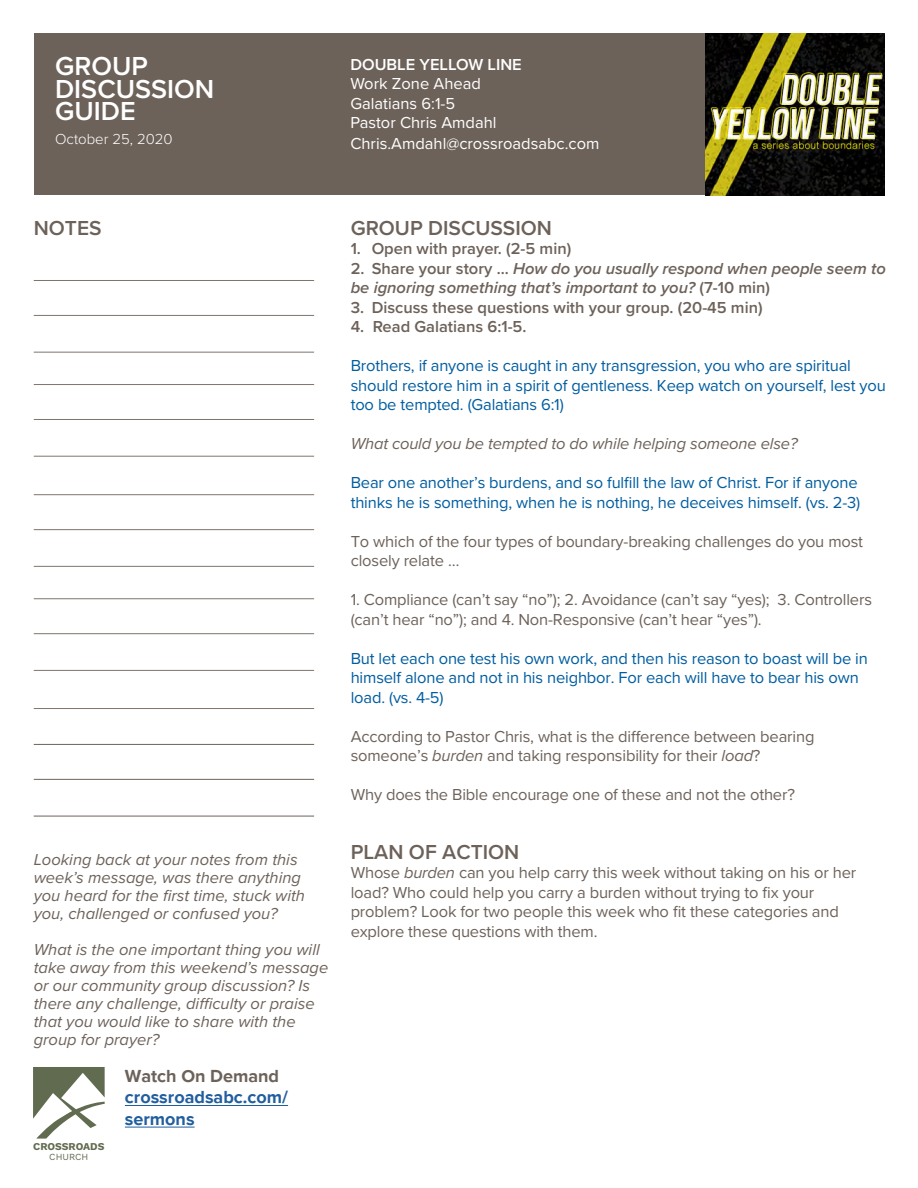
<style>
.page{position:relative;width:918px;height:1188px;background:#fff}
.page>*{position:absolute;margin:0;border:0;box-sizing:border-box;transform-origin:0 0}
.t1{font:600 27px/22.5px "Proxima Nova";color:#fff}
.t2{font:600 21px "Proxima Nova";color:#6d625a}
.t3{font:700 18px/21.6px "Proxima Nova";color:#215e9e}
.t4{font:700 18px "Proxima Nova";color:#6d625a}
.t5{font:16.5px/19.5px "Proxima Nova";letter-spacing:-.01em;color:#6d625a}
.t6{font:16.5px/19.5px "Proxima Nova";letter-spacing:-.01em;color:#005da0}
.t7{font:italic 16.5px/18px "Proxima Nova";color:#6d625a}
.t8{font:italic 600 16.5px/19.5px "Proxima Nova";color:#6d625a}
.t9{font:600 16.5px "Proxima Nova";color:#6d625a}
.t10{font:16.5px/19.5px "Proxima Nova";color:#fff}
.t11{font:600 16.5px "Proxima Nova";color:#fff}
.t12{font:300 15px "Proxima Nova";color:#fff}
.t13{font:700 10.5px "Work Sans";letter-spacing:-.005em;color:#616b50}
.t14{font:9.3px "Work Sans";color:#616b50}
.s1{font-style:normal}
.s2{font-style:italic}
</style>
<div class="page">
<div style="left:34px;top:34px;width:681px;height:161px;background:#6d625a"></div>
<img style="left:706px;top:34px;width:178px;height:161px">
<hr style="left:125px;top:1105px;width:163px;height:1px;background:#215e9e">
<hr style="left:125px;top:1127px;width:70px;height:1px;background:#215e9e">
<hr style="left:34px;top:280px;width:280px;height:1px;background:#6d625a">
<hr style="left:34px;top:315px;width:280px;height:1px;background:#6d625a">
<hr style="left:34px;top:352px;width:280px;height:1px;background:#6d625a">
<hr style="left:34px;top:384px;width:280px;height:1px;background:#6d625a">
<hr style="left:34px;top:419px;width:280px;height:1px;background:#6d625a">
<hr style="left:34px;top:456px;width:280px;height:1px;background:#6d625a">
<hr style="left:34px;top:494px;width:280px;height:1px;background:#6d625a">
<hr style="left:34px;top:529px;width:280px;height:1px;background:#6d625a">
<hr style="left:34px;top:566px;width:280px;height:1px;background:#6d625a">
<hr style="left:34px;top:598px;width:280px;height:1px;background:#6d625a">
<hr style="left:34px;top:633px;width:280px;height:1px;background:#6d625a">
<hr style="left:34px;top:670px;width:280px;height:1px;background:#6d625a">
<hr style="left:34px;top:708px;width:280px;height:1px;background:#6d625a">
<hr style="left:34px;top:744px;width:280px;height:1px;background:#6d625a">
<hr style="left:34px;top:779px;width:280px;height:1px;background:#6d625a">
<hr style="left:34px;top:816px;width:280px;height:1px;background:#6d625a">
<svg style="left:33px;top:1067px;width:72px;height:72px"></svg>
<h1 class="t1" style="left:55px;top:54px;width:161px">GROUP<br>DISCUSSION<br>GUIDE</h1>
<p class="t11" style="left:350px;top:52px;width:173px">DOUBLE YELLOW LINE</p>
<p class="t10" style="left:350px;top:73px;width:148px">Work Zone Ahead<br>Galatians 6:1-5<br>Pastor Chris Amdahl</p>
<p class="t12" style="left:55px;top:128px;width:119px">October 25, 2020</p>
<p class="t10" style="left:350px;top:133px;width:251px">Chris.Amdahl@crossroadsabc.com</p>
<p class="t2" style="left:34px;top:212px;width:69px">NOTES</p>
<p class="t7" style="left:34px;top:849px;width:273px">Looking back at your notes from this week’s message, was there anything you heard for the first time, stuck with you, challenged or confused you?</p>
<p class="t7" style="left:34px;top:939px;width:296px">What is the one important thing you will take away from this weekend’s message or our community group discussion? Is there any challenge, difficulty or praise that you would like to share with the group for prayer?</p>
<p class="t13" style="left:33px;top:1139px;width:73px">CROSSROADS</p>
<p class="t14" style="left:49px;top:1149px;width:41px">CHURCH</p>
<p class="t4" style="left:125px;top:1065px;width:156px">Watch On Demand</p>
<p class="t3" style="left:125px;top:1087px;width:165px">crossroadsabc.com/ sermons</p>
<p class="t2" style="left:351px;top:212px;width:203px">GROUP DISCUSSION</p>
<p class="t9" style="left:351px;top:237px;width:222px">1. Open with prayer. (2-5 min)</p>
<p class="t8" style="left:351px;top:258px;width:537px"><span class="s1">2. Share your story ...</span> How do you usually respond when people seem to be ignoring something that’s important to you? <span class="s1">(7-10 min)</span></p>
<p class="t9" style="left:351px;top:295px;width:413px">3. Discuss these questions with your group. (20-45 min)</p>
<p class="t9" style="left:351px;top:315px;width:177px">4. Read Galatians 6:1-5.</p>
<p class="t6" style="left:351px;top:355px;width:537px">Brothers, if anyone is caught in any transgression, you who are spiritual should restore him in a spirit of gentleness. Keep watch on yourself, lest you too be tempted. (Galatians 6:1)</p>
<p class="t7" style="left:351px;top:434px;width:448px">What could you be tempted to do while helping someone else?</p>
<p class="t6" style="left:351px;top:472px;width:511px">Bear one another’s burdens, and so fulfill the law of Christ. For if anyone thinks he is something, when he is nothing, he deceives himself. (vs. 2-3)</p>
<p class="t5" style="left:351px;top:531px;width:514px">To which of the four types of boundary-breaking challenges do you most closely relate …</p>
<p class="t5" style="left:351px;top:589px;width:523px">1. Compliance (can’t say “no”); 2. Avoidance (can’t say “yes); 3. Controllers (can’t hear “no”); and 4. Non-Responsive (can’t hear “yes”).</p>
<p class="t6" style="left:351px;top:648px;width:519px">But let each one test his own work, and then his reason to boast will be in himself alone and not in his neighbor. For each will have to bear his own load. (vs. 4-5)</p>
<p class="t5" style="left:351px;top:726px;width:465px">According to Pastor Chris, what is the difference between bearing someone’s <span class="s2">burden</span> and taking responsibility for their <span class="s2">load</span>?</p>
<p class="t5" style="left:351px;top:784px;width:446px">Why does the Bible encourage one of these and not the other?</p>
<p class="t2" style="left:351px;top:836px;width:170px">PLAN OF ACTION</p>
<p class="t5" style="left:351px;top:862px;width:507px">Whose <span class="s2">burden</span> can you help carry this week without taking on his or her load? Who could help you carry a burden without trying to fix your problem? Look for two people this week who fit these categories and explore these questions with them.</p>
</div>
